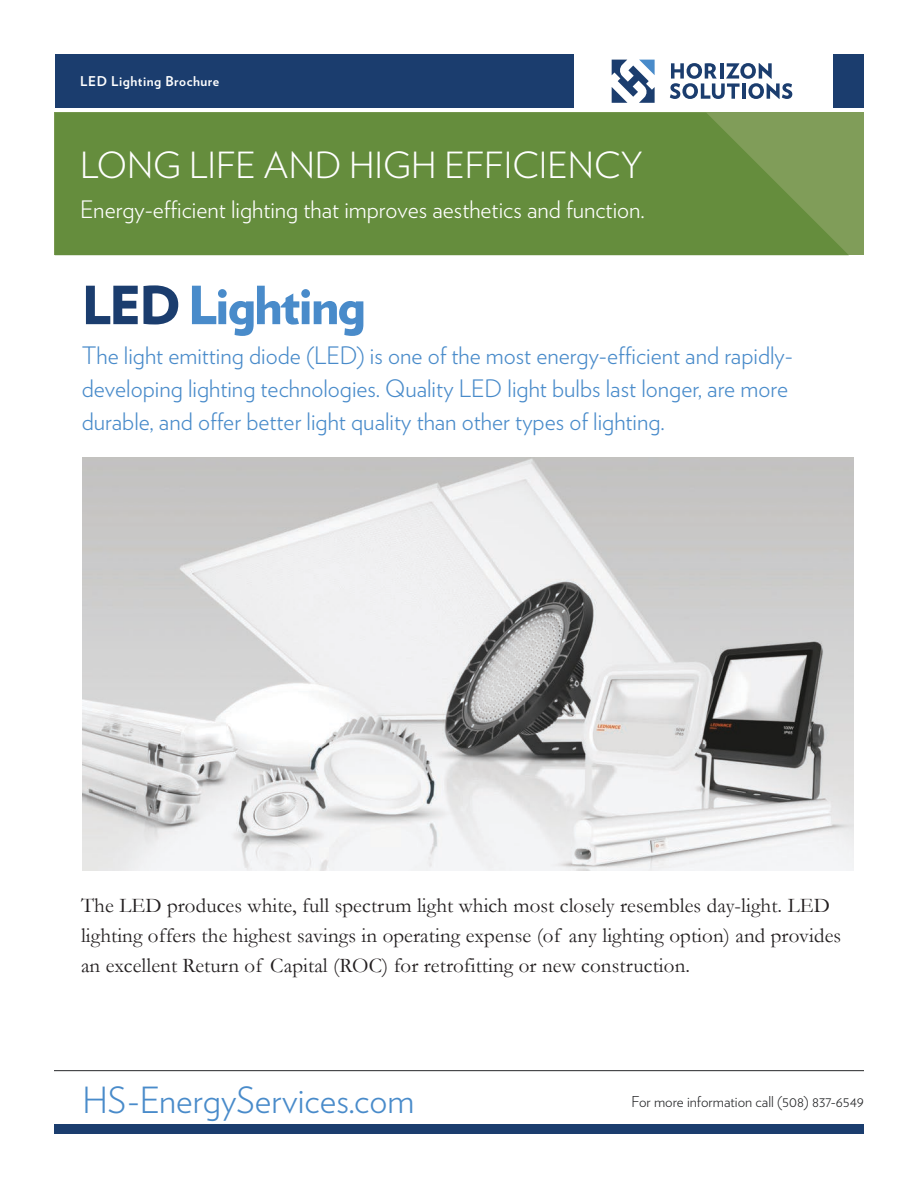
<style>
.page{position:relative;width:918px;height:1188px;background:#fff}
.page>*{position:absolute;margin:0;border:0;box-sizing:border-box;transform-origin:0 0}
.Headlines{font:900 52.5px "Verlag";letter-spacing:-.04em;color:#498bca}
._1_Title{font:300 36px "Verlag";color:#fff}
.t1{font:300 36px "Verlag";color:#498bca}
._5_Callout{font:300 24px/33px "Verlag";color:#498bca}
._2_Sub_title{font:300 24px "Verlag";color:#fff}
._5_Callout-2{font:21px/30px "Garamond";letter-spacing:.005em;color:#231f20}
.t2{font:300 15px "Verlag";color:#262729}
._3_Division{font:700 13.5px "Verlag";letter-spacing:.04em;color:#fff}
.s1{color:#1b3d6e}
</style>
<div class="page">
<div style="left:54px;top:1124px;width:810px;height:10px;background:#1b3d6e"></div>
<hr style="left:54px;top:1070px;width:810px;height:1px;background:#262729">
<svg style="left:55px;top:113px;width:794px;height:142px;background:#678e3f"></svg>
<div style="left:55px;top:54px;width:519px;height:54px;background:#1b3d6e"></div>
<div style="left:833px;top:54px;width:31px;height:54px;background:#1b3d6e"></div>
<svg style="left:612px;top:60px;width:43px;height:43px"></svg>
<svg style="left:670px;top:63px;width:122px;height:36px"></svg>
<img style="left:83px;top:457px;width:771px;height:413px">
<p class="_3_Division" style="left:80px;top:71px;width:141px">LED Lighting Brochure</p>
<p class="_1_Title" style="left:80px;top:139px;width:564px">LONG LIFE AND HIGH EFFICIENCY</p>
<p class="_2_Sub_title" style="left:80px;top:192px;width:566px">Energy-efficient lighting that improves aesthetics and function.</p>
<p class="Headlines" style="left:82px;top:262px;width:286px"><span class="s1">LED</span> Lighting</p>
<p class="_5_Callout" style="left:82px;top:338px;width:713px">The light emitting diode (LED) is one of the most energy-efficient and rapidly&shy;developing lighting technologies. Quality LED light bulbs last longer, are more durable, and offer better light quality than other types of lighting.</p>
<p class="_5_Callout-2" style="left:81px;top:890px;width:762px">The LED produces white, full spectrum light which most closely resembles day-light. LED lighting offers the highest savings in operating expense (of any lighting option) and provides an excellent Return of Capital (ROC) for retrofitting or new construction.</p>
<p class="t1" style="left:82px;top:1074px;width:334px">HS-EnergyServices.com</p>
<p class="t2" style="left:632px;top:1091px;width:234px">For more information call (508) 837-6549</p>
</div>
